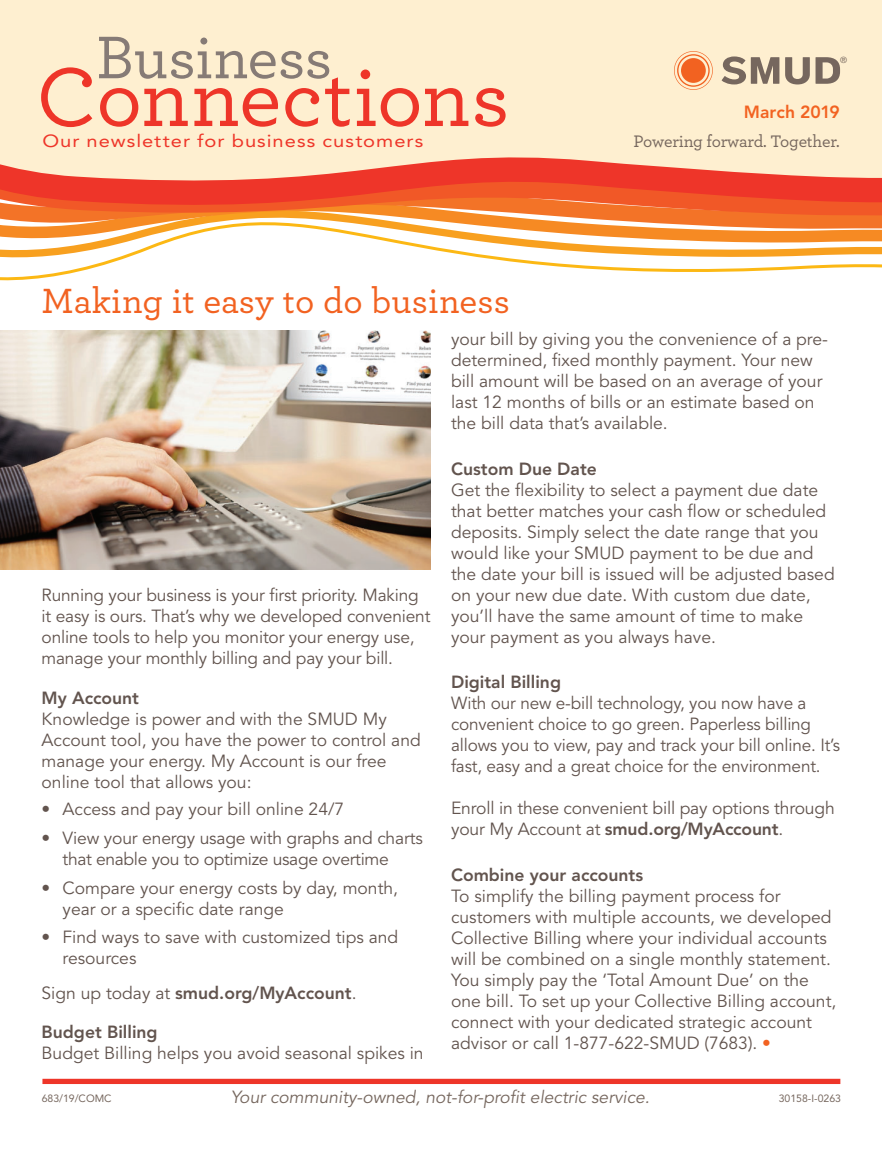
<style>
.page{position:relative;width:882px;height:1150px;background:#fff}
.page>*{position:absolute;margin:0;border:0;box-sizing:border-box;transform-origin:0 0}
.t1{font:500 87.5px "Archer";letter-spacing:-.005em;color:#ee3529}
.t2{font:500 63px "Archer";letter-spacing:-.01em;color:#867b76}
.t3{font:500 36.75px "Archer";letter-spacing:.005em;color:#f26221}
.t4{font:17.5px/21px "Avenir LT Std";color:#62544e}
.t5{font:800 17.5px "Avenir LT Std";color:#62544e}
.t6{font:17.5px/21px "Avenir LT Std";letter-spacing:-.02em;color:#62544e}
.t7{font:italic 17.5px "Avenir LT Std";color:#76675e}
.t8{font:17.5px "Avenir LT Std";letter-spacing:.05em;color:#ee3529;scale:1.15 1}
.t9{font:500 17.5px "Archer";letter-spacing:-.01em;color:#76675e}
.t10{font:800 17.5px "Avenir LT Std";letter-spacing:.005em;color:#f26221}
.t11{font:10.5px "Avenir LT Std";color:#76675e}
.t12{font:8.75px "Avenir LT Std";color:#76675e}
.s1{font-weight:400}
.s2{font-weight:800}
.s3{color:#f26221}
</style>
<div class="page">
<svg style="left:0;top:253px;width:882px;height:28px"></svg>
<svg style="left:0;top:232px;width:882px;height:21px"></svg>
<svg style="left:0;top:0;width:882px;height:232px;background:#facaa8"></svg>
<svg style="left:674px;top:51px;width:39px;height:39px;background:#f8af80"></svg>
<svg style="left:816px;top:57px;width:24px;height:27px"></svg>
<svg style="left:785px;top:57px;width:25px;height:27px"></svg>
<svg style="left:722px;top:56px;width:57px;height:28px;background:#ae9f8d"></svg>
<div style="left:42px;top:1079px;width:798px;height:5px;background:#ee3529"></div>
<img style="left:0;top:330px;width:431px;height:240px">
<h2 class="t2" style="left:96px;top:33px;width:238px">Business</h2>
<h1 class="t1" style="left:36px;top:64px;width:475px">Connections</h1>
<p class="t8" style="left:42px;top:132px;width:333px">Our newsletter for business customers</p>
<h3 class="t3" style="left:42px;top:287px;width:470px">Making it easy to do business</h3>
<p class="t12" style="left:840px;top:56px;width:8px">®</p>
<p class="t10" style="left:744px;top:104px;width:98px">March 2019</p>
<p class="t9" style="left:633px;top:135px;width:208px">Powering forward. Together.</p>
<p class="t4" style="left:42px;top:585px;width:390px">Running your business is your first priority. Making it easy is ours. That’s why we developed convenient online tools to help you monitor your energy use, manage your monthly billing and pay your bill.</p>
<p class="t5" style="left:42px;top:690px;width:99px">My Account</p>
<p class="t4" style="left:42px;top:710px;width:381px">Knowledge is power and with the SMUD My Account tool, you have the power to control and manage your energy. My Account is our free online tool that allows you:</p>
<p class="t4" style="left:42px;top:799px;width:304px">• Access and pay your bill online 24/7</p>
<p class="t6" style="left:63px;top:828px;width:362px;text-indent:-21px">• View your energy usage with graphs and charts that enable you to optimize usage overtime</p>
<p class="t4" style="left:63px;top:878px;width:337px;text-indent:-21px">• Compare your energy costs by day, month, year or a specific date range</p>
<p class="t4" style="left:63px;top:928px;width:337px;text-indent:-21px">• Find ways to save with customized tips and resources</p>
<p class="t5" style="left:42px;top:985px;width:316px"><span class="s1">Sign up today at</span> smud.org/MyAccount<span class="s1">.</span></p>
<p class="t5" style="left:42px;top:1023px;width:118px">Budget Billing</p>
<p class="t4" style="left:42px;top:1043px;width:384px">Budget Billing helps you avoid seasonal spikes in</p>
<p class="t4" style="left:451px;top:330px;width:378px">your bill by giving you the convenience of a pre&shy;determined, fixed monthly payment. Your new bill amount will be based on an average of your last 12 months of bills or an estimate based on the bill data that’s available.</p>
<p class="t5" style="left:451px;top:460px;width:147px">Custom Due Date</p>
<p class="t4" style="left:451px;top:480px;width:385px">Get the flexibility to select a payment due date that better matches your cash flow or scheduled deposits. Simply select the date range that you would like your SMUD payment to be due and the date your bill is issued will be adjusted based on your new due date. With custom due date, you’ll have the same amount of time to make your payment as you always have.</p>
<p class="t5" style="left:451px;top:674px;width:111px">Digital Billing</p>
<p class="t4" style="left:451px;top:694px;width:390px">With our new e-bill technology, you now have a convenient choice to go green. Paperless billing allows you to view, pay and track your bill online. It’s fast, easy and a great choice for the environment.</p>
<p class="t4" style="left:451px;top:799px;width:385px">Enroll in these convenient bill pay options through your My Account at <span class="s2">smud.org/MyAccount</span>.</p>
<p class="t5" style="left:451px;top:866px;width:194px">Combine your accounts</p>
<p class="t4" style="left:451px;top:886px;width:387px">To simplify the billing payment process for customers with multiple accounts, we developed Collective Billing where your individual accounts will be combined on a single monthly statement.<br>You simply pay the ‘Total Amount Due’ on the one bill. To set up your Collective Billing account, connect with your dedicated strategic account advisor or call 1-877-622-SMUD (7683). <span class="s3">•</span></p>
<p class="t11" style="left:42px;top:1093px;width:72px">683/19/COMC</p>
<p class="t7" style="left:231px;top:1089px;width:420px">Your community-owned, not-for-profit electric service.</p>
<p class="t11" style="left:779px;top:1093px;width:64px">30158-I-0263</p>
</div>
